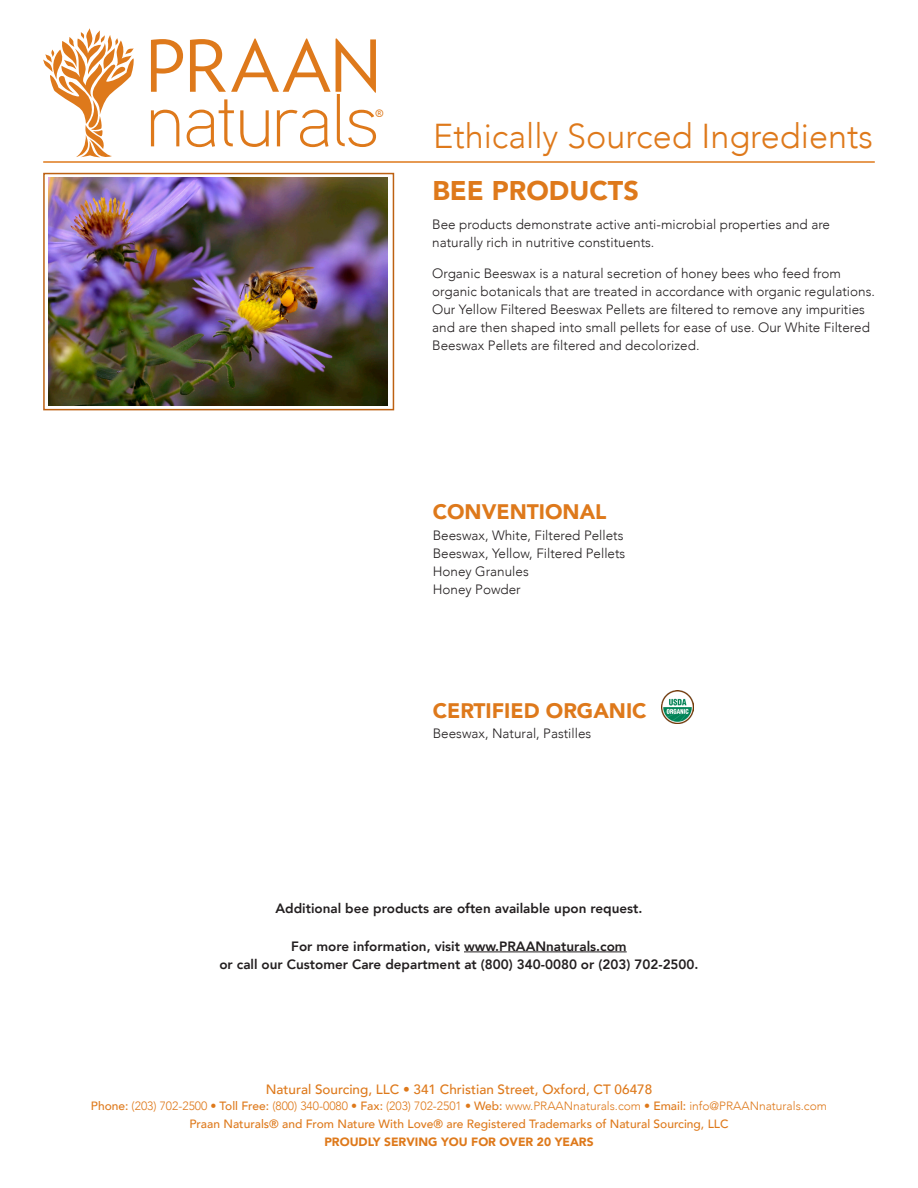
<style>
.page{position:relative;width:918px;height:1188px;background:#fff}
.page>*{position:absolute;margin:0;border:0;box-sizing:border-box;transform-origin:0 0}
.t1{font:300 34.5px "Avenir";color:#de791b}
.t2{font:900 27px "Avenir";color:#de791b}
.t3{font:900 21px "Avenir";color:#de791b}
.List{font:300 13.5px/18px "Avenir";color:#231f20}
.t4{font:800 13.5px/18px "Avenir";color:#231f20;text-align:center}
.t5{font:500 13.5px "Avenir";color:#de791b}
.t6{font:500 12px/18px "Avenir";color:#de791b;text-align:center}
.t7{font:900 12px "Avenir";color:#de791b}
.t8{font:600 10.8px "Aaux Next";color:#de791b}
.s1{font-weight:300}
</style>
<div class="page">
<hr style="left:464px;top:952px;width:163px;height:1px;background:#231f20">
<hr style="left:43px;top:161px;width:832px;height:2px;background:#de791b">
<svg style="left:151px;top:38px;width:225px;height:109px"></svg>
<svg style="left:43px;top:28px;width:91px;height:130px"></svg>
<img style="left:48px;top:178px;width:340px;height:228px">
<div style="left:43px;top:173px;width:351px;height:237px;border:2px solid #bd6112"></div>
<img style="left:662px;top:691px;width:32px;height:32px">
<p class="t8" style="left:375px;top:106px;width:10px">®</p>
<h1 class="t1" style="left:433px;top:115px;width:441px">Ethically Sourced Ingredients</h1>
<p class="t2" style="left:432px;top:167px;width:208px">BEE PRODUCTS</p>
<p class="List" style="left:432px;top:215px;width:399px">Bee products demonstrate active anti-microbial properties and are naturally rich in nutritive constituents.</p>
<p class="List" style="left:432px;top:265px;width:444px">Organic Beeswax is a natural secretion of honey bees who feed from organic botanicals that are treated in accordance with organic regulations.<br>Our Yellow Filtered Beeswax Pellets are filtered to remove any impurities and are then shaped into small pellets for ease of use. Our White Filtered Beeswax Pellets are filtered and decolorized.</p>
<p class="t3" style="left:433px;top:494px;width:175px">CONVENTIONAL</p>
<p class="List" style="left:433px;top:526px;width:192px">Beeswax, White, Filtered Pellets</p>
<p class="List" style="left:433px;top:544px;width:194px">Beeswax, Yellow, Filtered Pellets</p>
<p class="List" style="left:433px;top:562px;width:98px">Honey Granules</p>
<p class="List" style="left:433px;top:580px;width:90px">Honey Powder</p>
<p class="t3" style="left:433px;top:693px;width:215px">CERTIFIED ORGANIC</p>
<p class="List" style="left:433px;top:724px;width:160px">Beeswax, Natural, Pastilles</p>
<p class="t4" style="left:275px;top:899px;width:369px">Additional bee products are often available upon request.</p>
<p class="t4" style="left:219px;top:937px;width:481px">For more information, visit www.PRAANnaturals.com<br>or call our Customer Care department at (800) 340-0080 or (203) 702-2500.</p>
<p class="t5" style="left:266px;top:1077px;width:388px">Natural Sourcing, LLC • 341 Christian Street, Oxford, CT 06478</p>
<p class="t6" style="left:91px;top:1096px;width:738px">Phone: <span class="s1">(203) 702-2500 •</span> Toll Free: <span class="s1">(800) 340-0080 •</span> Fax: <span class="s1">(203) 702-2501 •</span> Web: <span class="s1">www.PRAANnaturals.com •</span> Email: <span class="s1">info@PRAANnaturals.com<br></span>Praan Naturals® and From Nature With Love® are Registered Trademarks of Natural Sourcing, LLC</p>
<p class="t7" style="left:324px;top:1132px;width:271px">PROUDLY SERVING YOU FOR OVER 20 YEARS</p>
</div>
